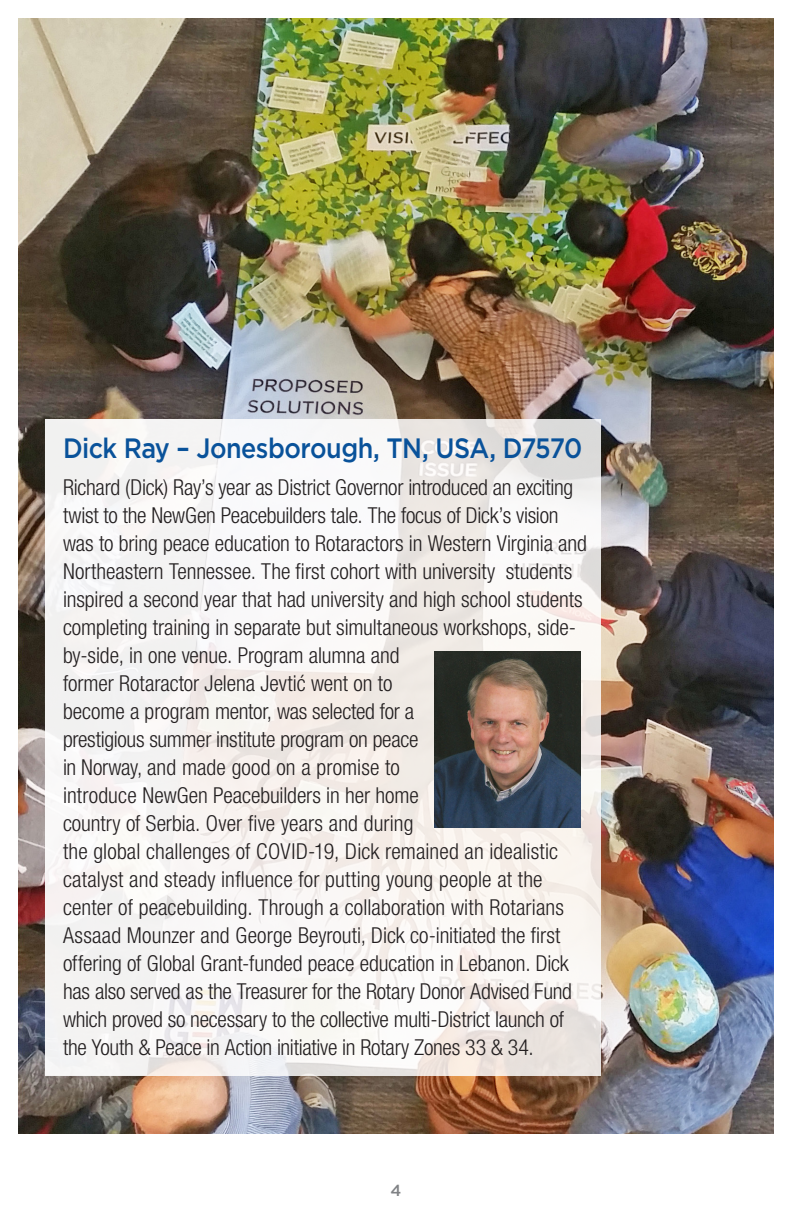
<style>
.page{position:relative;width:792px;height:1224px;background:#fff}
.page>*{position:absolute;margin:0;border:0;box-sizing:border-box;transform-origin:0 0}
.titles{font:500 28px "Gotham";letter-spacing:-.02em;color:#09529a;scale:.9 1}
.text{font:300 condensed 22px/28px "Helvetica Neue LT Pro";letter-spacing:-.005em;color:#231f20}
.t1{font:500 16px "Gotham";color:#808285}
</style>
<div class="page">
<img style="left:18px;top:18px;width:756px;height:1116px">
<svg style="left:45px;top:419px;width:555px;height:657px;fill:#f8f5f3"></svg>
<img style="left:435px;top:651px;width:146px;height:176px">
<p class="titles" style="left:63px;top:432px;width:578px">Dick Ray – Jonesborough, TN, USA, D7570</p>
<p class="text" style="left:63px;top:473px;width:526px">Richard (Dick) Ray’s year as District Governor introduced an exciting twist to the NewGen Peacebuilders tale. The focus of Dick’s vision was to bring peace education to Rotaractors in Western Virginia and Northeastern Tennessee. The first cohort with university students inspired a second year that had university and high school students completing training in separate but simultaneous workshops, side&shy;by-side, in one venue. Program alumna and<br>former Rotaractor Jelena Jevtić went on to<br>become a program mentor, was selected for a<br>prestigious summer institute program on peace<br>in Norway, and made good on a promise to<br>introduce NewGen Peacebuilders in her home<br>country of Serbia. Over five years and during<br>the global challenges of COVID-19, Dick remained an idealistic catalyst and steady influence for putting young people at the center of peacebuilding. Through a collaboration with Rotarians Assaad Mounzer and George Beyrouti, Dick co-initiated the first offering of Global Grant-funded peace education in Lebanon. Dick has also served as the Treasurer for the Rotary Donor Advised Fund which proved so necessary to the collective multi-District launch of the Youth &amp; Peace in Action initiative in Rotary Zones 33 &amp; 34.</p>
<p class="t1" style="left:391px;top:1182px;width:12px">4</p>
</div>
